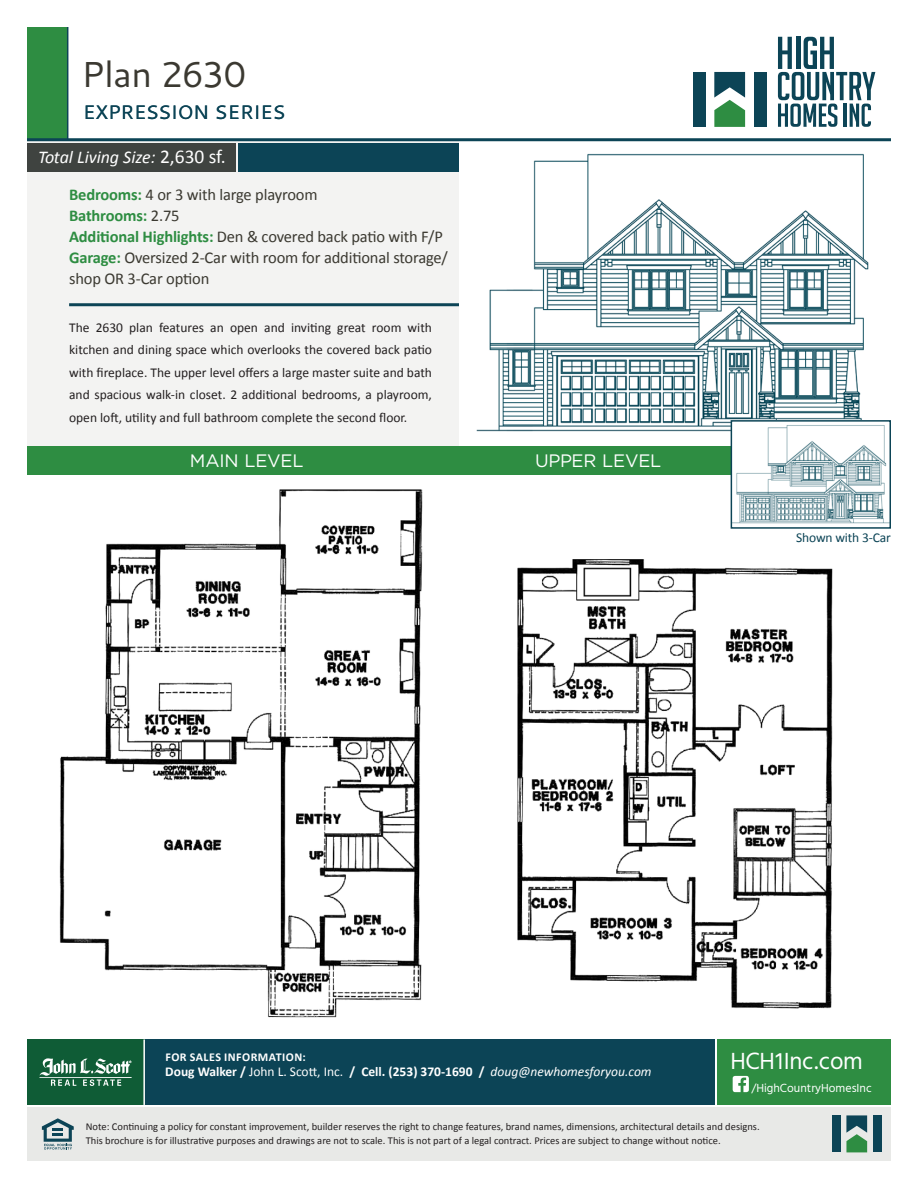
<style>
.page{position:relative;width:918px;height:1188px;background:#fff}
.page>*{position:absolute;margin:0;border:0;box-sizing:border-box;transform-origin:0 0}
.t1{font:36px "Cantarell";letter-spacing:-.03em;color:#3b3931}
.t2{font:24px "Hind";letter-spacing:-.01em;color:#fff}
.t3{font:19.5px "Cantarell";letter-spacing:-.01em;color:#0c4456}
.t4{font:18px "Gotham";letter-spacing:-.01em;color:#fff}
.t5{font:italic 18px "Calibri";color:#fff}
.t6{font:16.5px/21px "Calibri";letter-spacing:-.01em;color:#3b3931}
.t7{font:700 16.5px "Calibri";letter-spacing:-.01em;color:#2e8d42}
.t8{font:13.5px/22.5px "Calibri";color:#231f20;text-align:justify}
.t9{font:700 13.5px "Calibri";color:#fff}
.t10{font:13.5px "Calibri";letter-spacing:-.01em;color:#0c4456}
.t11{font:700 12px "Calibri";letter-spacing:.04em;color:#fff}
.t12{font:12px "Hind";color:#fff}
.t13{font:10.5px/13.5px "Calibri";color:#231f20}
.s1{font-style:normal;font-size:19.5px}
.s2{font-weight:700;color:#2e8d42}
.s3{font-weight:400;color:#3b3931}
.s4{font-weight:400}
.s5{font-weight:400;font-style:italic}
</style>
<div class="page">
<div style="left:27px;top:1108px;width:864px;height:53px;background:#e8e9e7"></div>
<svg style="left:42px;top:1118px;width:32px;height:32px"></svg>
<div style="left:718px;top:1040px;width:173px;height:65px;background:#2e8d42"></div>
<div style="left:27px;top:1040px;width:688px;height:65px;background:#0c4456"></div>
<div style="left:27px;top:1040px;width:117px;height:65px;background:#0f5c36"></div>
<svg style="left:733px;top:1076px;width:16px;height:16px"></svg>
<hr style="left:143px;top:1040px;width:2px;height:65px;background:#fff">
<svg style="left:846px;top:1115px;width:21px;height:37px"></svg>
<div style="left:832px;top:1115px;width:9px;height:37px;background:#0c4456"></div>
<div style="left:873px;top:1115px;width:9px;height:37px;background:#0c4456"></div>
<hr style="left:39px;top:1077px;width:93px;height:1px;background:#fff">
<svg style="left:39px;top:1058px;width:92px;height:28px"></svg>
<div style="left:27px;top:139px;width:432px;height:322px;background:#f3f3f2"></div>
<hr style="left:69px;top:303px;width:390px;height:3px;background:#0c4456">
<div style="left:238px;top:143px;width:221px;height:28px;background:#0c4456"></div>
<div style="left:27px;top:143px;width:209px;height:28px;background:#3f4340"></div>
<div style="left:27px;top:27px;width:41px;height:113px;background:#2e8d42"></div>
<svg style="left:714px;top:72px;width:31px;height:55px"></svg>
<div style="left:693px;top:72px;width:13px;height:55px;background:#0c4456"></div>
<div style="left:754px;top:72px;width:13px;height:55px;background:#0c4456"></div>
<svg style="left:778px;top:37px;width:97px;height:90px"></svg>
<hr style="left:27px;top:138px;width:864px;height:3px;background:#0c4456">
<hr style="left:67px;top:27px;width:1px;height:113px;background:#0c4456">
<div style="left:27px;top:446px;width:864px;height:28px;background:#2e8d42"></div>
<img style="left:59px;top:489px;width:364px;height:529px">
<img style="left:517px;top:559px;width:316px;height:450px">
<img style="left:476px;top:153px;width:393px;height:281px">
<div style="left:731px;top:421px;width:159px;height:107px;background:#fff"></div>
<img style="left:734px;top:425px;width:154px;height:99px">
<div style="left:731px;top:420px;width:160px;height:109px;border:2px solid #0c4456"></div>
<p class="t1" style="left:81px;top:49px;width:167px">Plan 2630</p>
<p class="t3" style="left:83px;top:99px;width:204px">EXPRESSION SERIES</p>
<p class="t5" style="left:38px;top:144px;width:189px">Total Living Size: <span class="s1">2,630 sf.</span></p>
<p class="t6" style="left:69px;top:184px;width:250px"><span class="s2">Bedrooms:</span> 4 or 3 with large playroom</p>
<p class="t7" style="left:69px;top:205px;width:112px">Bathrooms: <span class="s3">2.75</span></p>
<p class="t6" style="left:69px;top:226px;width:375px"><span class="s2">Additional Highlights:</span> Den &amp; covered back patio with F/P</p>
<p class="t6" style="left:69px;top:247px;width:380px"><span class="s2">Garage:</span> Oversized 2-Car with room for additional storage/ shop OR 3-Car option</p>
<p class="t8" style="left:69px;top:316px;width:364px">The 2630 plan features an open and inviting great room with kitchen and dining space which overlooks the covered back patio with fireplace. The upper level offers a large master suite and bath and spacious walk-in closet. 2 additional bedrooms, a playroom, open loft, utility and full bathroom complete the second floor.</p>
<p class="t4" style="left:190px;top:449px;width:115px">MAIN LEVEL</p>
<p class="t4" style="left:187px;top:450px;width:115px">MAIN LEVEL</p>
<p class="t4" style="left:535px;top:449px;width:128px">UPPER LEVEL</p>
<p class="t10" style="left:796px;top:529px;width:96px">Shown with 3-Car</p>
<p class="t11" style="left:165px;top:1049px;width:142px">FOR SALES INFORMATION:</p>
<h2 class="t2" style="left:731px;top:1045px;width:134px">HCH1Inc.com</h2>
<p class="t12" style="left:752px;top:1080px;width:122px">/HighCountryHomesInc</p>
<p class="t9" style="left:165px;top:1063px;width:488px">Doug Walker / <span class="s4">John L. Scott, Inc.</span> / Cell. (253) 370-1690 / <span class="s5">doug@newhomesforyou.com</span></p>
<p class="t13" style="left:86px;top:1120px;width:675px">Note: Continuing a policy for constant improvement, builder reserves the right to change features, brand names, dimensions, architectural details and designs.<br>This brochure is for illustrative purposes and drawings are not to scale. This is not part of a legal contract. Prices are subject to change without notice.</p>
</div>
